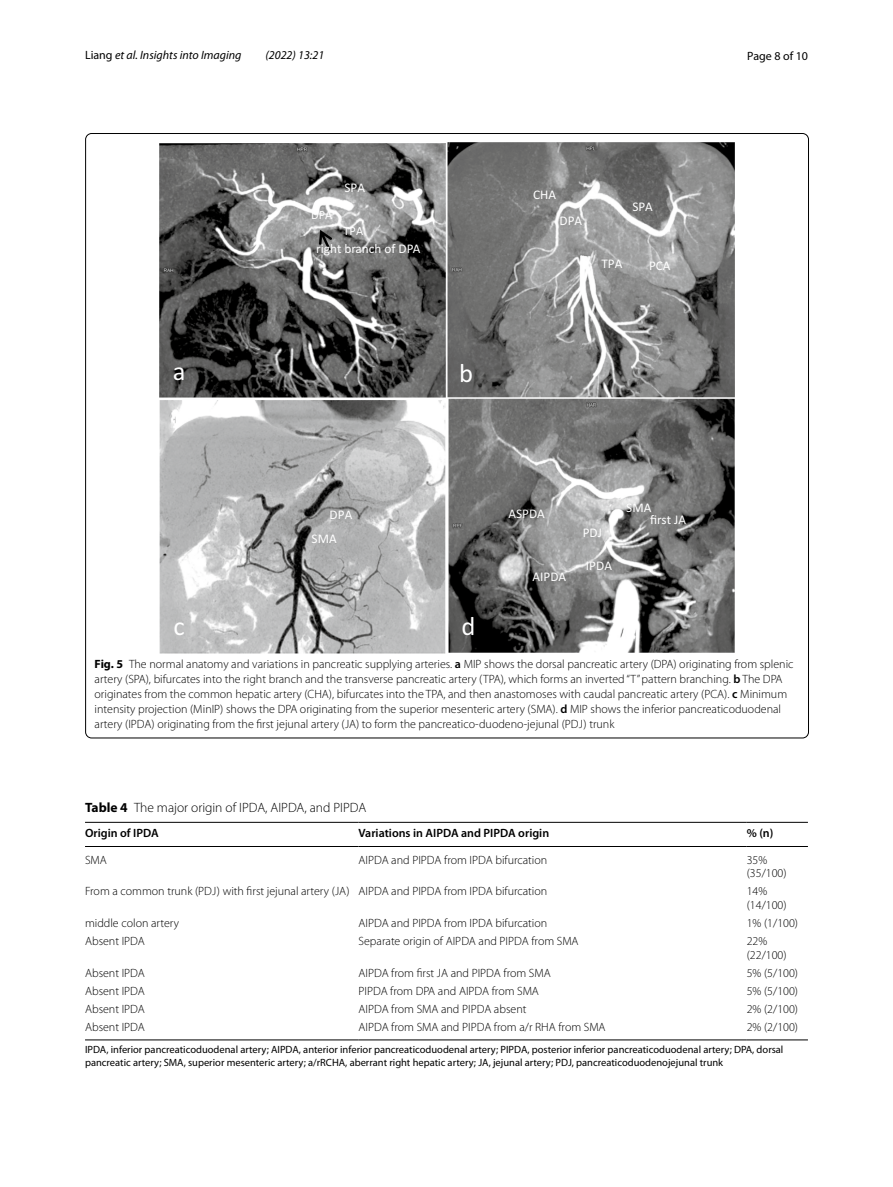
<style>
.page{position:relative;width:893px;height:1187px;background:#fff}
.page>*{position:absolute;margin:0;border:0;box-sizing:border-box;transform-origin:0 0}
.t1{font:26.55px "Calibri 3";color:#fff}
.t2{font:300 13.5px "Myriad Pro";color:#000}
.t3{font:13.2px/12px "Calibri 3";color:#fff}
.t4{font:12.45px "Calibri 3";color:#fff}
.t5{font:300 12px/15px "Myriad Pro";color:#000}
.t6{font:600 12px "Myriad Pro";color:#000}
.t7{font:italic 12px "Myriad Pro";color:#000}
.t8{font:12px "Myriad Pro";color:#000}
.t9{font:10.5px/12.8px "Myriad Pro";color:#000}
.s1{font-style:normal}
.s2{font-weight:700}
.s3{font-weight:600}
</style>
<div class="page">
<img style="left:160px;top:142px;width:574px;height:511px">
<hr style="left:85px;top:822px;width:273px;height:1px;background:#000">
<hr style="left:85px;top:846px;width:273px;height:1px;background:#000">
<hr style="left:358px;top:822px;width:389px;height:1px;background:#000">
<hr style="left:358px;top:846px;width:389px;height:1px;background:#000">
<hr style="left:747px;top:822px;width:61px;height:1px;background:#000">
<hr style="left:747px;top:846px;width:61px;height:1px;background:#000">
<hr style="left:85px;top:1039px;width:273px;height:1px;background:#000">
<hr style="left:358px;top:1039px;width:389px;height:1px;background:#000">
<hr style="left:747px;top:1039px;width:61px;height:1px;background:#000">
<p class="t7" style="left:85px;top:48px;width:158px"><span class="s1">Liang</span> et al. Insights into Imaging</p>
<p class="t7" style="left:265px;top:48px;width:60px">(2022) 13:21</p>
<p class="t8" style="left:747px;top:48px;width:62px">Page 8 of 10</p>
<p class="t3" style="left:344px;top:182px;width:22px">SPA</p>
<p class="t4" style="left:343px;top:223px;width:21px">TPA</p>
<p class="t3" style="left:316px;top:243px;width:106px">right branch of DPA</p>
<p class="t4" style="left:311px;top:206px;width:23px">DPA</p>
<h1 class="t1" style="left:173px;top:355px;width:14px">a</h1>
<h1 class="t1" style="left:459px;top:356px;width:15px">b</h1>
<p class="t3" style="left:533px;top:188px;width:24px">CHA</p>
<p class="t3" style="left:560px;top:215px;width:24px">DPA</p>
<p class="t3" style="left:632px;top:201px;width:22px">SPA</p>
<p class="t3" style="left:601px;top:258px;width:23px">TPA</p>
<p class="t3" style="left:649px;top:260px;width:23px">PCA</p>
<p class="t3" style="left:312px;top:503px;width:42px;line-height:23.4px;text-indent:18px">DPA<br>SMA</p>
<h1 class="t1" style="left:173px;top:609px;width:13px">c</h1>
<h1 class="t1" style="left:461px;top:609px;width:15px">d</h1>
<p class="t3" style="left:508px;top:507px;width:38px">ASPDA</p>
<p class="t3" style="left:533px;top:571px;width:35px">AIPDA</p>
<p class="t3" style="left:583px;top:526px;width:21px">PDJ</p>
<p class="t3" style="left:586px;top:559px;width:28px">IPDA</p>
<p class="t3" style="left:650px;top:501px;width:38px;text-indent:-24px">SMA<br>first JA</p>
<p class="t5" style="left:95px;top:657px;width:700px"><span class="s2">Fig. 5</span> The normal anatomy and variations in pancreatic supplying arteries. <span class="s3">a</span> MIP shows the dorsal pancreatic artery (DPA) originating from splenic artery (SPA), bifurcates into the right branch and the transverse pancreatic artery (TPA), which forms an inverted “T” pattern branching. <span class="s3">b</span> The DPA originates from the common hepatic artery (CHA), bifurcates into the TPA, and then anastomoses with caudal pancreatic artery (PCA). <span class="s3">c</span> Minimum intensity projection (MinIP) shows the DPA originating from the superior mesenteric artery (SMA). <span class="s3">d</span> MIP shows the inferior pancreaticoduodenal artery (IPDA) originating from the first jejunal artery (JA) to form the pancreatico-duodeno-jejunal (PDJ) trunk</p>
<p class="t2" style="left:85px;top:800px;width:283px"><span class="s2">Table 4</span> The major origin of IPDA, AIPDA, and PIPDA</p>
<p class="t6" style="left:85px;top:825px;width:75px">Origin of IPDA</p>
<p class="t6" style="left:358px;top:825px;width:192px">Variations in AIPDA and PIPDA origin</p>
<p class="t6" style="left:747px;top:825px;width:28px">% (n)</p>
<p class="t5" style="left:85px;top:852px;width:23px">SMA</p>
<p class="t5" style="left:358px;top:852px;width:190px">AIPDA and PIPDA from IPDA bifurcation</p>
<p class="t5" style="left:747px;top:853px;width:41px;line-height:13.5px">35% (35/100)</p>
<p class="t5" style="left:85px;top:883px;width:464px">From a common trunk (PDJ) with first jejunal artery (JA) AIPDA and PIPDA from IPDA bifurcation</p>
<p class="t5" style="left:747px;top:884px;width:41px;line-height:13.5px">14% (14/100)</p>
<p class="t5" style="left:85px;top:915px;width:96px">middle colon artery</p>
<p class="t5" style="left:358px;top:915px;width:190px">AIPDA and PIPDA from IPDA bifurcation</p>
<p class="t5" style="left:747px;top:915px;width:53px">1% (1/100)</p>
<p class="t5" style="left:85px;top:933px;width:61px">Absent IPDA</p>
<p class="t5" style="left:358px;top:933px;width:222px">Separate origin of AIPDA and PIPDA from SMA</p>
<p class="t5" style="left:747px;top:934px;width:41px;line-height:13.5px">22% (22/100)</p>
<p class="t5" style="left:85px;top:965px;width:61px">Absent IPDA</p>
<p class="t5" style="left:358px;top:965px;width:194px">AIPDA from first JA and PIPDA from SMA</p>
<p class="t5" style="left:747px;top:965px;width:53px">5% (5/100)</p>
<p class="t5" style="left:85px;top:983px;width:61px">Absent IPDA</p>
<p class="t5" style="left:358px;top:983px;width:182px">PIPDA from DPA and AIPDA from SMA</p>
<p class="t5" style="left:747px;top:983px;width:53px">5% (5/100)</p>
<p class="t5" style="left:85px;top:1001px;width:61px">Absent IPDA</p>
<p class="t5" style="left:358px;top:1001px;width:169px">AIPDA from SMA and PIPDA absent</p>
<p class="t5" style="left:747px;top:1001px;width:53px">2% (2/100)</p>
<p class="t5" style="left:85px;top:1019px;width:61px">Absent IPDA</p>
<p class="t5" style="left:358px;top:1019px;width:249px">AIPDA from SMA and PIPDA from a/r RHA from SMA</p>
<p class="t5" style="left:747px;top:1019px;width:53px">2% (2/100)</p>
<p class="t9" style="left:85px;top:1043px;width:700px">IPDA, inferior pancreaticoduodenal artery; AIPDA, anterior inferior pancreaticoduodenal artery; PIPDA, posterior inferior pancreaticoduodenal artery; DPA, dorsal pancreatic artery; SMA, superior mesenteric artery; a/rRCHA, aberrant right hepatic artery; JA, jejunal artery; PDJ, pancreaticoduodenojejunal trunk</p>
</div>
